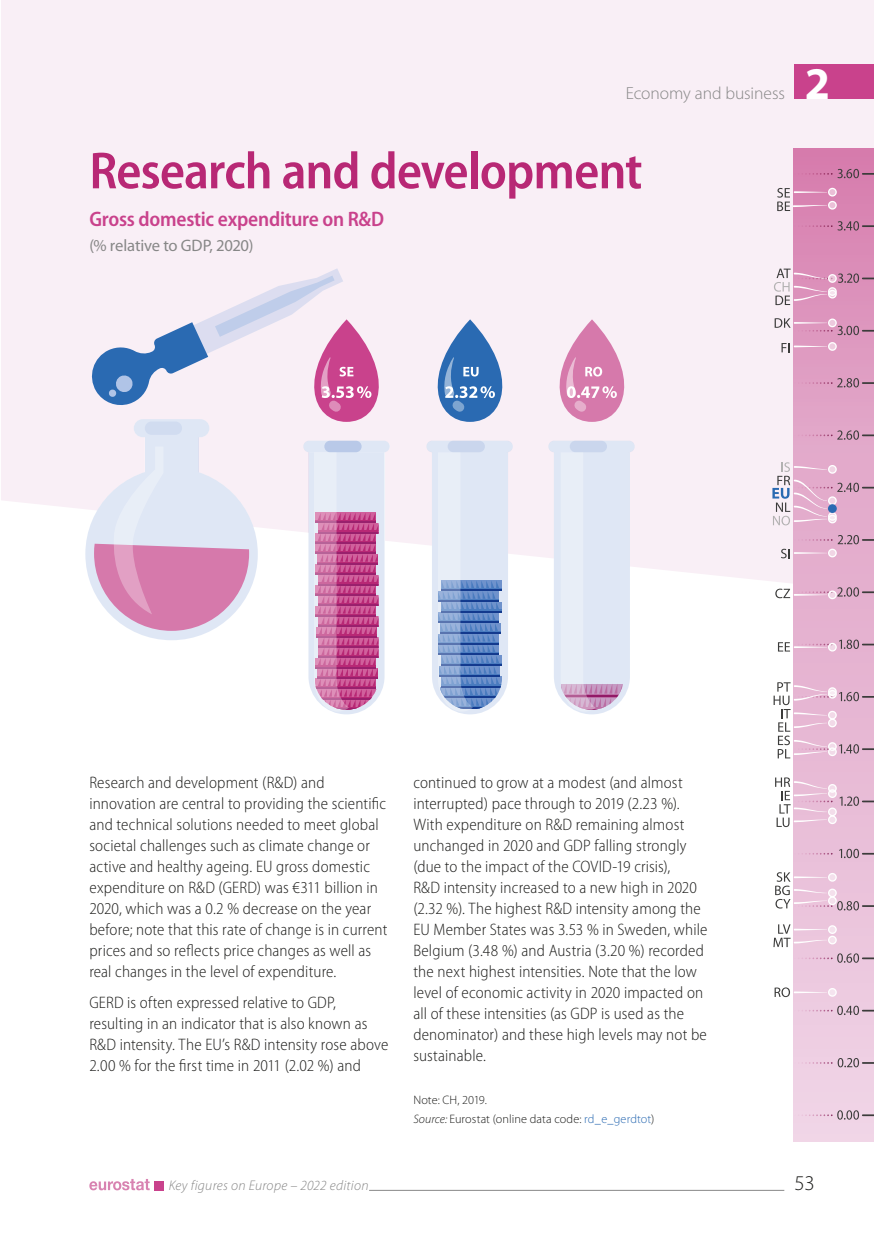
<style>
.page{position:relative;width:874px;height:1241px;background:#fff}
.page>*{position:absolute;margin:0;border:0;box-sizing:border-box;transform-origin:0 0}
.H0{font:600 semi-condensed 52.5px "Myriad Pro";letter-spacing:-.02em;color:#b82875}
.t1{font:700 45.5px "Myriad Pro";color:#fff}
.t2{font:600 semi-condensed 21px "Myriad Pro";letter-spacing:-.01em;color:#c9428c}
.t3{font:300 21px "Myriad Pro";color:#1d1d1b}
.t4{font:300 17.5px "Myriad Pro";letter-spacing:-.005em;color:#878787}
.body{font:300 semi-condensed 16.62px/21px "Myriad Pro";letter-spacing:.01em;color:#1d1d1b}
.t5{font:16.62px "Myriad Pro";letter-spacing:-.01em;color:#878787}
.t6{font:italic 300 14px "Myriad Pro";letter-spacing:.02em;color:#878787}
.t7{font:300 12.25px/18.9px "Myriad Pro";letter-spacing:.005em;color:#1d1d1b}
.s1{font-style:italic}
.s2{color:#2a6ab2}
</style>
<div class="page">
<div style="left:1px;top:0;width:872px;height:583px;background:#f9eff6"></div>
<svg style="left:85px;top:268px;width:312px;height:446px"></svg>
<svg style="left:419px;top:319px;width:101px;height:103px"></svg>
<svg style="left:541px;top:319px;width:93px;height:103px"></svg>
<svg style="left:426px;top:440px;width:86px;height:274px;background:#bccbe6"></svg>
<svg style="left:548px;top:440px;width:86px;height:274px;background:#e3e6f3"></svg>
<svg style="left:793px;top:149px;width:80px;height:992px;background:#e4b0cf"></svg>
<svg style="left:793px;top:1110px;width:80px;height:9px"></svg>
<svg style="left:793px;top:1057px;width:80px;height:10px"></svg>
<svg style="left:793px;top:1005px;width:80px;height:9px"></svg>
<svg style="left:793px;top:953px;width:80px;height:9px"></svg>
<svg style="left:793px;top:848px;width:80px;height:10px"></svg>
<svg style="left:839px;top:796px;width:34px;height:9px"></svg>
<svg style="left:790px;top:430px;width:83px;height:9px"></svg>
<svg style="left:790px;top:378px;width:83px;height:9px"></svg>
<svg style="left:790px;top:221px;width:83px;height:9px"></svg>
<svg style="left:790px;top:169px;width:83px;height:9px"></svg>
<svg style="left:828px;top:988px;width:7px;height:7px"></svg>
<div style="left:827px;top:987px;width:9px;height:9px;border:1px solid #fff;border-radius:50%"></div>
<svg style="left:828px;top:936px;width:7px;height:7px"></svg>
<div style="left:827px;top:935px;width:9px;height:9px;border:1px solid #fff;border-radius:50%"></div>
<svg style="left:828px;top:925px;width:7px;height:8px"></svg>
<div style="left:827px;top:925px;width:9px;height:8px;border:1px solid #fff;border-radius:50%"></div>
<div style="left:828px;top:815px;width:7px;height:8px;background:#f3deeb;border-radius:50%"></div>
<div style="left:827px;top:815px;width:9px;height:9px;border:1px solid #fff;border-radius:50%"></div>
<div style="left:828px;top:808px;width:7px;height:7px;background:#f3ddea;border-radius:50%"></div>
<div style="left:827px;top:807px;width:9px;height:9px;border:1px solid #fff;border-radius:50%"></div>
<div style="left:827px;top:789px;width:9px;height:8px;border:1px solid #fff;border-radius:50%"></div>
<div style="left:827px;top:783px;width:9px;height:9px;border:1px solid #fff;border-radius:50%"></div>
<div style="left:827px;top:590px;width:9px;height:9px;border:1px solid #fff;border-radius:50%"></div>
<svg style="left:828px;top:343px;width:7px;height:7px"></svg>
<div style="left:827px;top:342px;width:9px;height:9px;border:1px solid #fff;border-radius:50%"></div>
<svg style="left:828px;top:201px;width:7px;height:8px"></svg>
<div style="left:827px;top:201px;width:9px;height:8px;border:1px solid #fff;border-radius:50%"></div>
<svg style="left:828px;top:188px;width:7px;height:8px"></svg>
<div style="left:827px;top:188px;width:9px;height:8px;border:1px solid #fff;border-radius:50%"></div>
<svg style="left:776px;top:188px;width:50px;height:23px"></svg>
<svg style="left:773px;top:268px;width:100px;height:37px;background:#daa2c1"></svg>
<svg style="left:774px;top:318px;width:99px;height:17px;background:#d5a1be"></svg>
<svg style="left:781px;top:343px;width:45px;height:9px"></svg>
<svg style="left:772px;top:462px;width:101px;height:63px"></svg>
<svg style="left:780px;top:535px;width:93px;height:23px;background:#ddb1cb"></svg>
<svg style="left:775px;top:587px;width:98px;height:11px"></svg>
<svg style="left:778px;top:639px;width:95px;height:12px"></svg>
<svg style="left:773px;top:682px;width:100px;height:76px"></svg>
<svg style="left:775px;top:777px;width:58px;height:50px"></svg>
<svg style="left:775px;top:872px;width:98px;height:38px"></svg>
<svg style="left:773px;top:924px;width:53px;height:22px"></svg>
<svg style="left:774px;top:987px;width:52px;height:9px"></svg>
<div style="left:828px;top:505px;width:7px;height:7px;background:#2a6ab2;border-radius:50%"></div>
<div style="left:827px;top:504px;width:9px;height:9px;border:1px solid #2a6ab2;border-radius:50%"></div>
<hr style="left:369px;top:1189px;width:414px;height:1px;background:#878787">
<svg style="left:89px;top:1179px;width:61px;height:11px"></svg>
<div style="left:155px;top:1180px;width:9px;height:10px;background:#c9428c"></div>
<div style="left:794px;top:64px;width:79px;height:35px;background:#c9428c"></div>
<p class="t4" style="left:625px;top:84px;width:161px">Economy and business</p>
<h1 class="H0" style="left:89px;top:138px;width:554px">Research and development</h1>
<p class="t2" style="left:89px;top:206px;width:296px">Gross domestic expenditure on R&amp;D</p>
<p class="t5" style="left:89px;top:236px;width:165px">(% relative to GDP, 2020)</p>
<h2 class="t1" style="left:804px;top:58px;width:27px">2</h2>
<p class="body" style="left:89px;top:771px;width:299px">Research and development (R&amp;D) and innovation are central to providing the scientific and technical solutions needed to meet global societal challenges such as climate change or active and healthy ageing. EU gross domestic expenditure on R&amp;D (GERD) was €311 billion in 2020, which was a 0.2 % decrease on the year before; note that this rate of change is in current prices and so reflects price changes as well as real changes in the level of expenditure.</p>
<p class="body" style="left:89px;top:991px;width:300px">GERD is often expressed relative to GDP, resulting in an indicator that is also known as R&amp;D intensity. The EU’s R&amp;D intensity rose above 2.00 % for the first time in 2011 (2.02 %) and</p>
<p class="body" style="left:413px;top:771px;width:295px">continued to grow at a modest (and almost interrupted) pace through to 2019 (2.23 %).<br>With expenditure on R&amp;D remaining almost unchanged in 2020 and GDP falling strongly (due to the impact of the COVID-19 crisis),<br>R&amp;D intensity increased to a new high in 2020 (2.32 %). The highest R&amp;D intensity among the EU Member States was 3.53 % in Sweden, while Belgium (3.48 %) and Austria (3.20 %) recorded the next highest intensities. Note that the low level of economic activity in 2020 impacted on all of these intensities (as GDP is used as the denominator) and these high levels may not be sustainable.</p>
<p class="t7" style="left:413px;top:1090px;width:242px">Note: CH, 2019.<br><span class="s1">Source:</span> Eurostat (online data code: <span class="s2">rd_e_gerdtot</span>)</p>
<p class="t6" style="left:169px;top:1177px;width:201px">Key figures on Europe – 2022 edition</p>
<p class="t3" style="left:794px;top:1171px;width:22px">53</p>
</div>
